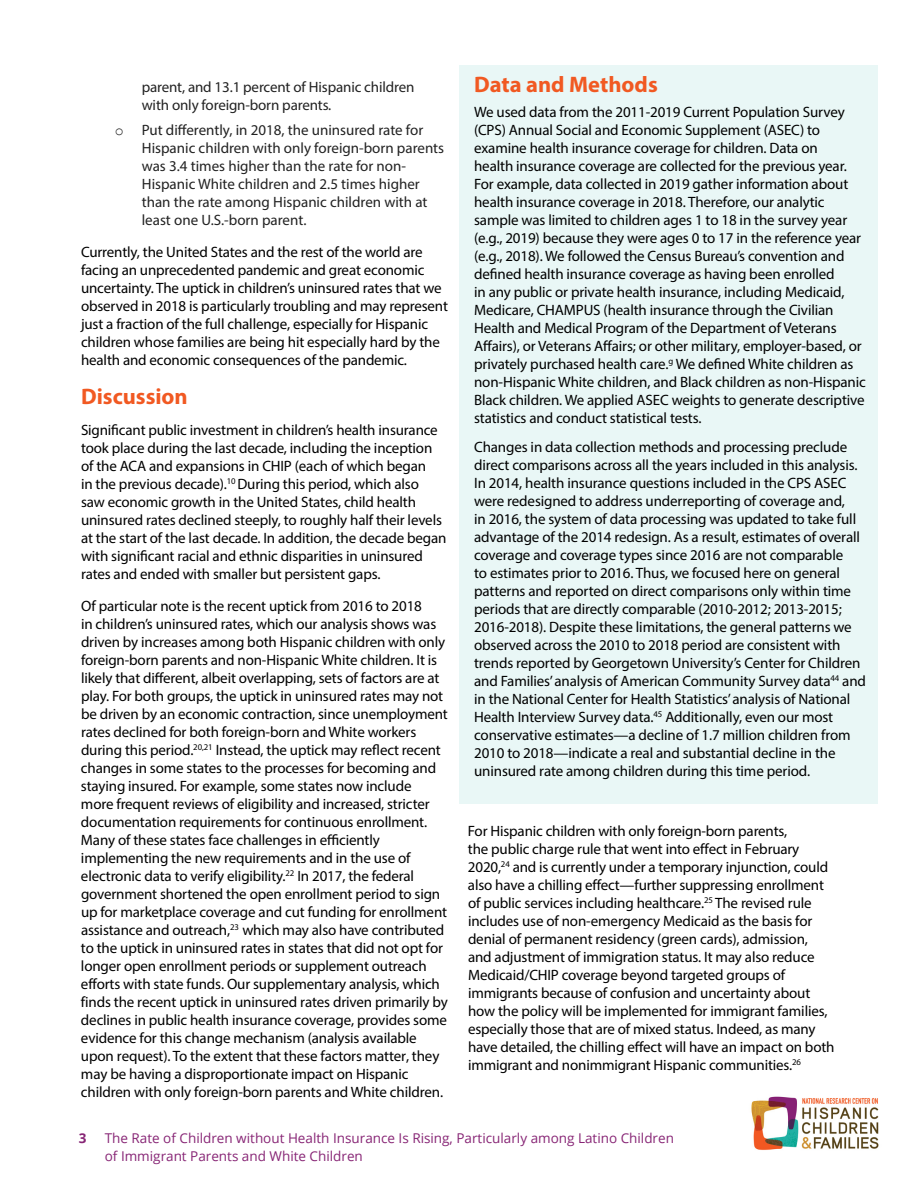
<style>
.page{position:relative;width:918px;height:1188px;background:#fff}
.page>*{position:absolute;margin:0;border:0;box-sizing:border-box;transform-origin:0 0}
.t1{font:700 22.5px "Myriad Pro";color:#f15922}
.t2{font:15px/18px "Myriad Pro";letter-spacing:-.01em;color:#000}
.t3{font:15px/18px "Myriad Pro";color:#222}
.t4{font:13.5px/18px "Open Sans";color:#872575}
.t5{font:700 13.5px "Open Sans";color:#872575}
.s1{font-family:"Courier New"}
</style>
<div class="page">
<img style="left:751px;top:1096px;width:128px;height:54px">
<div style="left:459px;top:66px;width:419px;height:738px;background:#e9f7f6"></div>
<p class="t3" style="left:142px;top:78px;width:274px">parent, and 13.1 percent of Hispanic children with only foreign-born parents.</p>
<p class="t3" style="left:142px;top:121px;width:304px;text-indent:-27px"><span class="s1">o</span> Put differently, in 2018, the uninsured rate for Hispanic children with only foreign-born parents was 3.4 times higher than the rate for non-Hispanic White children and 2.5 times higher than the rate among Hispanic children with at least one U.S.-born parent.</p>
<p class="t2" style="left:81px;top:242px;width:368px">Currently, the United States and the rest of the world are facing an unprecedented pandemic and great economic uncertainty. The uptick in children’s uninsured rates that we observed in 2018 is particularly troubling and may represent just a fraction of the full challenge, especially for Hispanic children whose families are being hit especially hard by the health and economic consequences of the pandemic.</p>
<h1 class="t1" style="left:81px;top:381px;width:108px">Discussion</h1>
<p class="t2" style="left:81px;top:421px;width:367px">Significant public investment in children’s health insurance took place during the last decade, including the inception of the ACA and expansions in CHIP (each of which began<br>in the previous decade).<sup>10</sup> During this period, which also<br>saw economic growth in the United States, child health uninsured rates declined steeply, to roughly half their levels at the start of the last decade. In addition, the decade began with significant racial and ethnic disparities in uninsured rates and ended with smaller but persistent gaps.</p>
<p class="t2" style="left:81px;top:596px;width:369px">Of particular note is the recent uptick from 2016 to 2018<br>in children’s uninsured rates, which our analysis shows was driven by increases among both Hispanic children with only foreign-born parents and non-Hispanic White children. It is likely that different, albeit overlapping, sets of factors are at play. For both groups, the uptick in uninsured rates may not be driven by an economic contraction, since unemployment rates declined for both foreign-born and White workers during this period.<sup>20,21</sup> Instead, the uptick may reflect recent changes in some states to the processes for becoming and staying insured. For example, some states now include<br>more frequent reviews of eligibility and increased, stricter documentation requirements for continuous enrollment.<br>Many of these states face challenges in efficiently implementing the new requirements and in the use of electronic data to verify eligibility.<sup>22</sup> In 2017, the federal government shortened the open enrollment period to sign up for marketplace coverage and cut funding for enrollment assistance and outreach,<sup>23</sup> which may also have contributed to the uptick in uninsured rates in states that did not opt for longer open enrollment periods or supplement outreach efforts with state funds. Our supplementary analysis, which finds the recent uptick in uninsured rates driven primarily by declines in public health insurance coverage, provides some evidence for this change mechanism (analysis available upon request). To the extent that these factors matter, they may be having a disproportionate impact on Hispanic children with only foreign-born parents and White children.</p>
<h1 class="t1" style="left:474px;top:70px;width:185px">Data and Methods</h1>
<p class="t2" style="left:474px;top:103px;width:393px">We used data from the 2011-2019 Current Population Survey (CPS) Annual Social and Economic Supplement (ASEC) to examine health insurance coverage for children. Data on<br>health insurance coverage are collected for the previous year.<br>For example, data collected in 2019 gather information about health insurance coverage in 2018. Therefore, our analytic sample was limited to children ages 1 to 18 in the survey year (e.g., 2019) because they were ages 0 to 17 in the reference year (e.g., 2018). We followed the Census Bureau’s convention and defined health insurance coverage as having been enrolled<br>in any public or private health insurance, including Medicaid, Medicare, CHAMPUS (health insurance through the Civilian Health and Medical Program of the Department of Veterans Affairs), or Veterans Affairs; or other military, employer-based, or privately purchased health care.<sup>g</sup> We defined White children as non-Hispanic White children, and Black children as non-Hispanic Black children. We applied ASEC weights to generate descriptive statistics and conduct statistical tests.</p>
<p class="t2" style="left:474px;top:437px;width:393px">Changes in data collection methods and processing preclude direct comparisons across all the years included in this analysis.<br>In 2014, health insurance questions included in the CPS ASEC were redesigned to address underreporting of coverage and,<br>in 2016, the system of data processing was updated to take full advantage of the 2014 redesign. As a result, estimates of overall coverage and coverage types since 2016 are not comparable<br>to estimates prior to 2016. Thus, we focused here on general patterns and reported on direct comparisons only within time periods that are directly comparable (2010-2012; 2013-2015; 2016-2018). Despite these limitations, the general patterns we observed across the 2010 to 2018 period are consistent with trends reported by Georgetown University’s Center for Children and Families’ analysis of American Community Survey data<sup>44</sup> and in the National Center for Health Statistics’ analysis of National Health Interview Survey data.<sup>45</sup> Additionally, even our most conservative estimates—a decline of 1.7 million children from 2010 to 2018—indicate a real and substantial decline in the uninsured rate among children during this time period.</p>
<p class="t2" style="left:468px;top:822px;width:368px">For Hispanic children with only foreign-born parents,<br>the public charge rule that went into effect in February 2020,<sup>24</sup> and is currently under a temporary injunction, could also have a chilling effect—further suppressing enrollment of public services including healthcare.<sup>25</sup> The revised rule includes use of non-emergency Medicaid as the basis for denial of permanent residency (green cards), admission, and adjustment of immigration status. It may also reduce Medicaid/CHIP coverage beyond targeted groups of immigrants because of confusion and uncertainty about how the policy will be implemented for immigrant families, especially those that are of mixed status. Indeed, as many have detailed, the chilling effect will have an impact on both immigrant and nonimmigrant Hispanic communities.<sup>26</sup></p>
<p class="t5" style="left:79px;top:1129px;width:9px">3</p>
<p class="t4" style="left:105px;top:1129px;width:571px">The Rate of Children without Health Insurance Is Rising, Particularly among Latino Children of Immigrant Parents and White Children</p>
</div>
